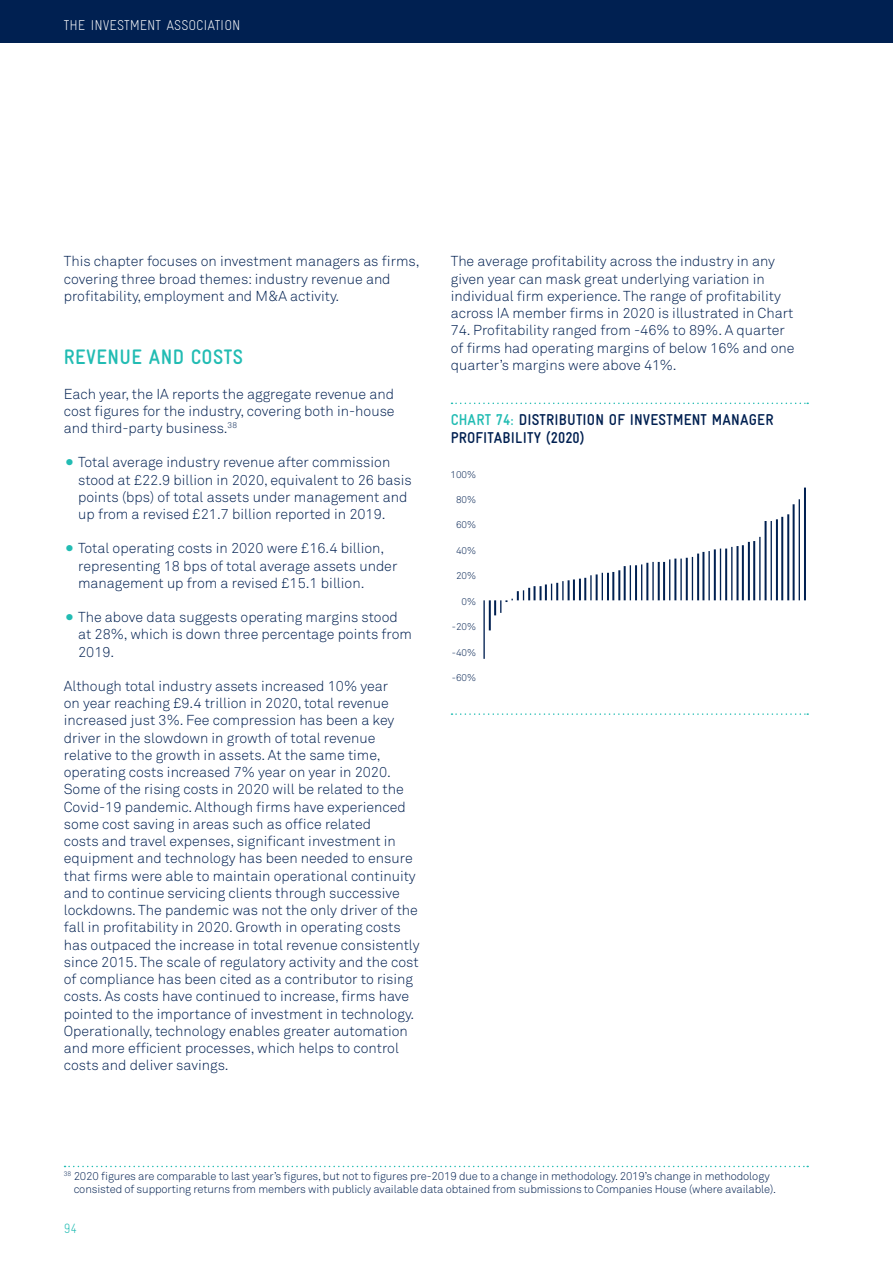
<style>
.page{position:relative;width:893px;height:1263px;background:#fff}
.page>*{position:absolute;margin:0;border:0;box-sizing:border-box;transform-origin:0 0}
.subhead1{font:700 21px "Gravur Condensed";letter-spacing:.02em;color:#22bcb3}
.table_head{font:700 15.75px/17.2px "Gravur Condensed";letter-spacing:.01em;color:#002051}
.t1{font:300 14.25px/17.2px "Akkurat Std";color:#002051}
.t2{font:300 14.25px "Gravur Condensed";color:#fff}
.t3{font:300 13.5px "Gravur Condensed";color:#22bcb3}
.footnotes{font:300 11.25px/13.5px "Akkurat Std";letter-spacing:-.01em;color:#002051}
.t4{font:300 9.75px "Akkurat Std";letter-spacing:-.01em;color:#002051}
.s1{font-size:27px;color:#22bcb3}
.s2{color:#22bcb3}
</style>
<div class="page">
<div style="left:0;top:0;width:893px;height:43px;background:#002051"></div>
<svg style="left:451px;top:403px;width:357px;height:1px"></svg>
<svg style="left:451px;top:713px;width:357px;height:2px"></svg>
<hr style="left:483px;top:600px;width:2px;height:59px;background:#002051">
<hr style="left:489px;top:600px;width:2px;height:30px;background:#002051">
<svg style="left:494px;top:581px;width:70px;height:34px"></svg>
<hr style="left:568px;top:580px;width:2px;height:20px;background:#002051">
<hr style="left:573px;top:579px;width:2px;height:21px;background:#002051">
<hr style="left:579px;top:579px;width:2px;height:21px;background:#002051">
<hr style="left:584px;top:578px;width:2px;height:22px;background:#002051">
<hr style="left:590px;top:575px;width:2px;height:25px;background:#002051">
<hr style="left:596px;top:574px;width:2px;height:26px;background:#002051">
<svg style="left:602px;top:573px;width:1px;height:27px"></svg>
<hr style="left:607px;top:573px;width:2px;height:27px;background:#002051">
<hr style="left:612px;top:572px;width:2px;height:28px;background:#002051">
<hr style="left:618px;top:570px;width:2px;height:30px;background:#002051">
<hr style="left:624px;top:566px;width:2px;height:34px;background:#002051">
<hr style="left:630px;top:565px;width:1px;height:35px;background:#002051">
<hr style="left:635px;top:565px;width:2px;height:35px;background:#002051">
<hr style="left:641px;top:564px;width:1px;height:36px;background:#002051">
<hr style="left:646px;top:563px;width:2px;height:37px;background:#002051">
<hr style="left:652px;top:562px;width:2px;height:38px;background:#002051">
<hr style="left:658px;top:562px;width:2px;height:38px;background:#002051">
<hr style="left:663px;top:562px;width:2px;height:38px;background:#002051">
<hr style="left:669px;top:559px;width:1px;height:41px;background:#002051">
<hr style="left:674px;top:559px;width:2px;height:41px;background:#002051">
<hr style="left:680px;top:559px;width:2px;height:41px;background:#002051">
<hr style="left:686px;top:558px;width:2px;height:42px;background:#002051">
<hr style="left:692px;top:557px;width:1px;height:43px;background:#002051">
<hr style="left:697px;top:554px;width:2px;height:46px;background:#002051">
<hr style="left:702px;top:552px;width:2px;height:48px;background:#002051">
<hr style="left:708px;top:551px;width:2px;height:49px;background:#002051">
<hr style="left:714px;top:549px;width:2px;height:51px;background:#002051">
<hr style="left:720px;top:548px;width:1px;height:52px;background:#002051">
<hr style="left:725px;top:548px;width:2px;height:52px;background:#002051">
<hr style="left:731px;top:547px;width:1px;height:53px;background:#002051">
<hr style="left:736px;top:546px;width:2px;height:54px;background:#002051">
<hr style="left:742px;top:545px;width:2px;height:55px;background:#002051">
<hr style="left:748px;top:542px;width:2px;height:58px;background:#002051">
<hr style="left:753px;top:541px;width:2px;height:59px;background:#002051">
<hr style="left:759px;top:537px;width:2px;height:63px;background:#002051">
<hr style="left:765px;top:521px;width:2px;height:79px;background:#002051">
<hr style="left:771px;top:521px;width:1px;height:79px;background:#002051">
<hr style="left:776px;top:519px;width:2px;height:81px;background:#002051">
<hr style="left:781px;top:517px;width:2px;height:83px;background:#002051">
<hr style="left:787px;top:514px;width:2px;height:86px;background:#002051">
<hr style="left:793px;top:504px;width:2px;height:96px;background:#002051">
<hr style="left:799px;top:499px;width:1px;height:101px;background:#002051">
<hr style="left:804px;top:488px;width:2px;height:112px;background:#002051">
<svg style="left:65px;top:1166px;width:743px;height:1px"></svg>
<p class="t2" style="left:64px;top:17px;width:178px">THE INVESTMENT ASSOCIATION</p>
<p class="t1" style="left:64px;top:253px;width:357px">This chapter focuses on investment managers as firms, covering three broad themes: industry revenue and profitability, employment and M&amp;A activity.</p>
<p class="subhead1" style="left:64px;top:346px;width:181px">REVENUE AND COSTS</p>
<p class="t1" style="left:64px;top:385px;width:332px;text-align:justify">Each year, the IA reports the aggregate revenue and cost figures for the industry, covering both in-house and third-party business.<sup>38</sup></p>
<p class="t1" style="left:78px;top:454px;width:335px;text-indent:-14px"><span class="s1">•</span> Total average industry revenue after commission stood at £22.9 billion in 2020, equivalent to 26 basis points (bps) of total assets under management and up from a revised £21.7 billion reported in 2019.</p>
<p class="t1" style="left:78px;top:540px;width:321px;text-indent:-14px"><span class="s1">•</span> Total operating costs in 2020 were £16.4 billion, representing 18 bps of total average assets under management up from a revised £15.1 billion.</p>
<p class="t1" style="left:78px;top:608px;width:335px;text-indent:-14px"><span class="s1">•</span> The above data suggests operating margins stood at 28%, which is down three percentage points from<br>2019.</p>
<p class="t1" style="left:64px;top:677px;width:357px">Although total industry assets increased 10% year<br>on year reaching £9.4 trillion in 2020, total revenue increased just 3%. Fee compression has been a key driver in the slowdown in growth of total revenue relative to the growth in assets. At the same time, operating costs increased 7% year on year in 2020.<br>Some of the rising costs in 2020 will be related to the Covid-19 pandemic. Although firms have experienced some cost saving in areas such as office related<br>costs and travel expenses, significant investment in equipment and technology has been needed to ensure that firms were able to maintain operational continuity and to continue servicing clients through successive lockdowns. The pandemic was not the only driver of the fall in profitability in 2020. Growth in operating costs has outpaced the increase in total revenue consistently since 2015. The scale of regulatory activity and the cost of compliance has been cited as a contributor to rising costs. As costs have continued to increase, firms have pointed to the importance of investment in technology.<br>Operationally, technology enables greater automation and more efficient processes, which helps to control costs and deliver savings.</p>
<p class="t1" style="left:451px;top:253px;width:344px">The average profitability across the industry in any given year can mask great underlying variation in individual firm experience. The range of profitability across IA member firms in 2020 is illustrated in Chart</p>
<p class="t1" style="left:451px;top:322px;width:345px">74. Profitability ranged from -46% to 89%. A quarter of firms had operating margins of below 16% and one quarter’s margins were above 41%.</p>
<p class="table_head" style="left:451px;top:411px;width:324px"><span class="s2">CHART 74:</span> DISTRIBUTION OF INVESTMENT MANAGER<br>PROFITABILITY (2020)</p>
<p class="t4" style="left:451px;top:468px;width:27px">100%</p>
<p class="t4" style="left:456px;top:494px;width:21px">80%</p>
<p class="t4" style="left:456px;top:519px;width:21px">60%</p>
<p class="t4" style="left:456px;top:545px;width:21px">40%</p>
<p class="t4" style="left:456px;top:570px;width:21px">20%</p>
<p class="t4" style="left:461px;top:595px;width:16px">0%</p>
<p class="t4" style="left:452px;top:621px;width:26px">-20%</p>
<p class="t4" style="left:452px;top:646px;width:26px">-40%</p>
<p class="t4" style="left:452px;top:672px;width:26px">-60%</p>
<p class="footnotes" style="left:74px;top:1169px;width:704px;text-indent:-10px"><sup>38</sup> 2020 figures are comparable to last year’s figures, but not to figures pre-2019 due to a change in methodology. 2019’s change in methodology consisted of supporting returns from members with publicly available data obtained from submissions to Companies House (where available).</p>
<p class="t3" style="left:64px;top:1220px;width:15px">94</p>
</div>
